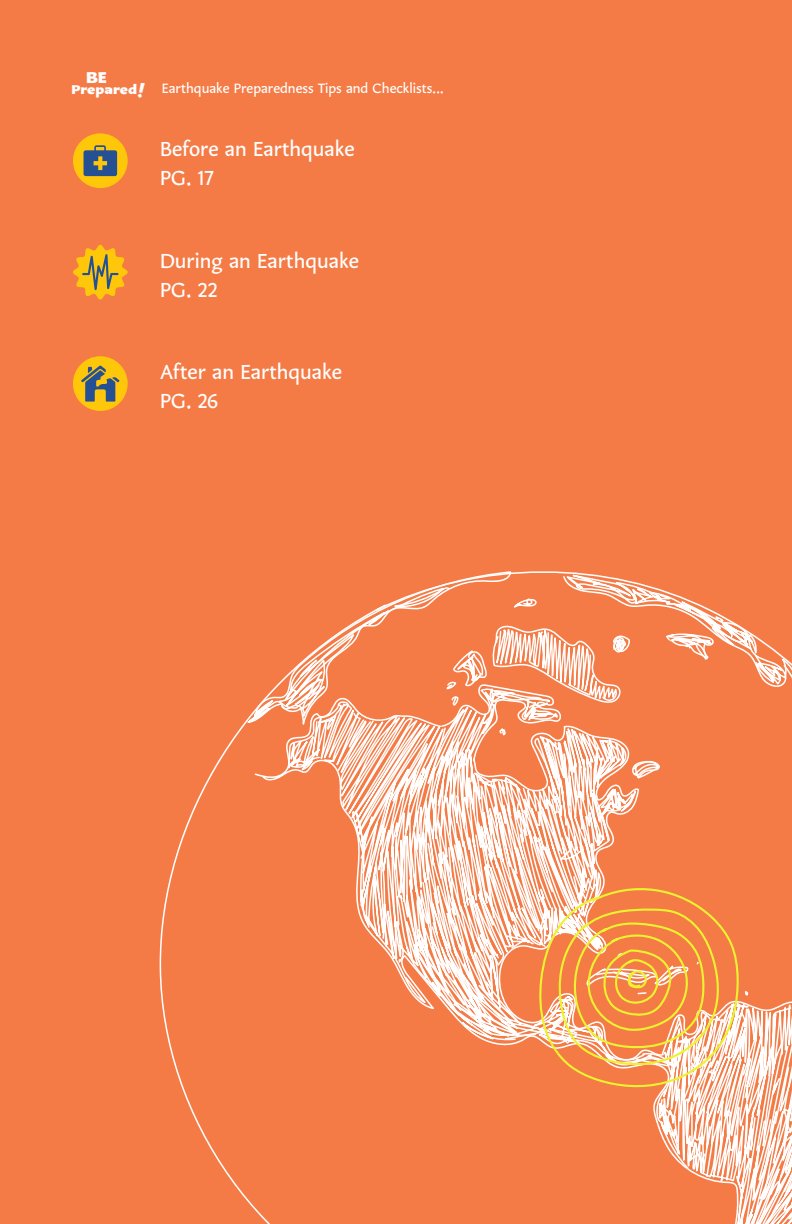
<style>
.page{position:relative;width:792px;height:1224px;background:#f47b46}
.page>*{position:absolute;margin:0;border:0;box-sizing:border-box;transform-origin:0 0}
.t1{font:24px/28.8px "Karol Sans";color:#fff}
.t2{font:900 18.6px "Karol Sans";color:#fff;scale:1.09 1}
.t3{font:16px "Karol Sans";color:#fff}
.t4{font:900 14.8px "Karol Sans";color:#fff;scale:1.09 1}
</style>
<div class="page">
<div style="left:73px;top:133px;width:55px;height:55px;background:#ffc709;border-radius:50%"></div>
<div style="left:73px;top:356px;width:55px;height:55px;background:#ffc709;border-radius:50%"></div>
<svg style="left:204px;top:571px;width:412px;height:653px"></svg>
<svg style="left:616px;top:578px;width:176px;height:646px"></svg>
<svg style="left:537px;top:885px;width:202px;height:204px"></svg>
<svg style="left:84px;top:145px;width:33px;height:31px"></svg>
<svg style="left:81px;top:365px;width:39px;height:37px"></svg>
<svg style="left:73px;top:244px;width:55px;height:56px"></svg>
<p class="t2" style="left:86px;top:64px;width:21px">BE</p>
<p class="t4" style="left:71px;top:79px;width:62px">Prepared</p>
<p class="t3" style="left:162px;top:78px;width:284px">Earthquake Preparedness Tips and Checklists...</p>
<p class="t1" style="left:160px;top:134px;width:196px">Before an Earthquake<br>PG. 17</p>
<p class="t1" style="left:160px;top:246px;width:200px">During an Earthquake<br>PG. 22</p>
<p class="t1" style="left:160px;top:357px;width:184px">After an Earthquake<br>PG. 26</p>
</div>
